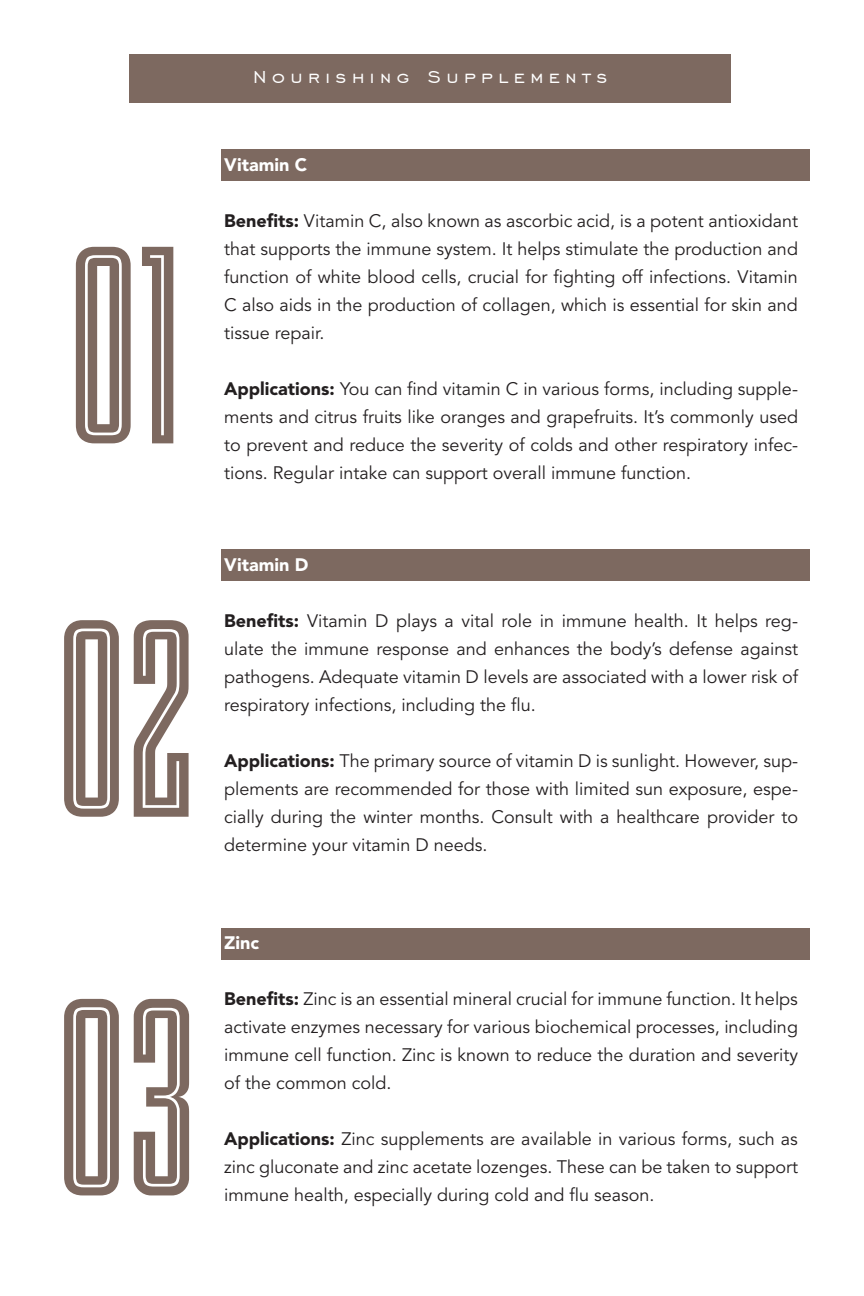
<style>
.page{position:relative;width:864px;height:1296px;background:#fff}
.page>*{position:absolute;margin:0;border:0;box-sizing:border-box;transform-origin:0 0}
.t1{font:270px "DELIRIUMNEONNCV";color:#7d6960}
.t2{font:22px "Engravers Gothic BT";letter-spacing:.25em;color:#fff}
.t3{font:18px/28px "Avenir LT Std";color:#231f20;text-align:justify}
.t4{font:900 18px "Avenir LT Std";color:#fff}
.s1{font-weight:900}
</style>
<div class="page">
<div style="left:130px;top:54px;width:601px;height:48px;background:#7d6960"></div>
<div style="left:222px;top:149px;width:588px;height:31px;background:#7d6960"></div>
<div style="left:222px;top:549px;width:588px;height:32px;background:#7d6960"></div>
<div style="left:222px;top:928px;width:588px;height:31px;background:#7d6960"></div>
<p class="t1" style="left:68px;top:188px;width:115px">01</p>
<p class="t1" style="left:56px;top:562px;width:141px">02</p>
<p class="t1" style="left:56px;top:940px;width:143px">03</p>
<p class="t2" style="left:253px;top:65px;width:356px">Nourishing Supplements</p>
<p class="t4" style="left:224px;top:153px;width:84px">Vitamin C</p>
<p class="t3" style="left:224px;top:207px;width:575px"><span class="s1">Benefits:</span> Vitamin C, also known as ascorbic acid, is a potent antioxidant that supports the immune system. It helps stimulate the production and function of white blood cells, crucial for fighting off infections. Vitamin C also aids in the production of collagen, which is essential for skin and tissue repair.</p>
<p class="t3" style="left:224px;top:375px;width:575px"><span class="s1">Applications:</span> You can find vitamin C in various forms, including supple&shy;ments and citrus fruits like oranges and grapefruits. It’s commonly used to prevent and reduce the severity of colds and other respiratory infec&shy;tions. Regular intake can support overall immune function.</p>
<p class="t4" style="left:224px;top:554px;width:86px">Vitamin D</p>
<p class="t3" style="left:224px;top:607px;width:575px"><span class="s1">Benefits:</span> Vitamin D plays a vital role in immune health. It helps reg&shy;ulate the immune response and enhances the body’s defense against pathogens. Adequate vitamin D levels are associated with a lower risk of respiratory infections, including the flu.</p>
<p class="t3" style="left:224px;top:747px;width:575px"><span class="s1">Applications:</span> The primary source of vitamin D is sunlight. However, sup&shy;plements are recommended for those with limited sun exposure, espe&shy;cially during the winter months. Consult with a healthcare provider to determine your vitamin D needs.</p>
<p class="t4" style="left:224px;top:932px;width:37px">Zinc</p>
<p class="t3" style="left:224px;top:986px;width:575px"><span class="s1">Benefits:</span> Zinc is an essential mineral crucial for immune function. It helps activate enzymes necessary for various biochemical processes, including immune cell function. Zinc is known to reduce the duration and severity of the common cold.</p>
<p class="t3" style="left:224px;top:1126px;width:575px"><span class="s1">Applications:</span> Zinc supplements are available in various forms, such as zinc gluconate and zinc acetate lozenges. These can be taken to support immune health, especially during cold and flu season.</p>
</div>
